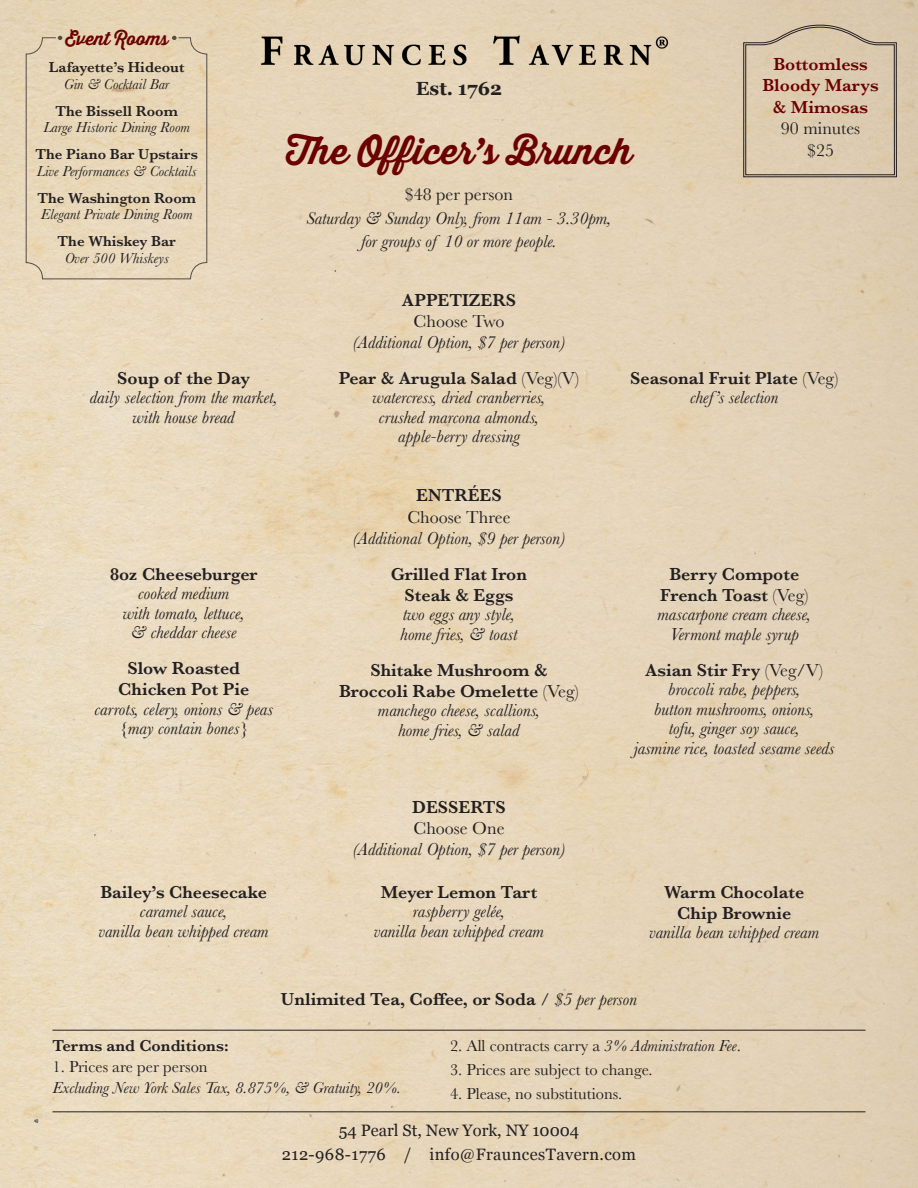
<style>
.page{position:relative;width:918px;height:1188px;background:#fff}
.page>*{position:absolute;margin:0;border:0;box-sizing:border-box;transform-origin:0 0}
.t1{font:700 36px "Thirsty Script";color:#6b0101}
.t2{font:700 19.05px "Georgia";color:#231f20}
.t3{font:italic 18px/21px "Baskerville";color:#231f20;text-align:center}
.t4{font:600 18px "Baskerville";color:#231f20}
.t5{font:18px "Baskerville";color:#231f20}
.t6{font:600 18px "Baskerville";color:#6b0101}
.t7{font:700 18px "Thirsty Script";color:#6b0101}
.t8{font:16.5px "Baskerville";color:#231f20}
.t9{font:italic 16.5px "Baskerville";color:#231f20}
.t10{font:16.5px "Georgia";letter-spacing:.025em;color:#231f20}
.t11{font:16.5px "Georgia";color:#231f20}
.t12{font:600 16.5px "Baskerville";color:#231f20}
.t13{font:italic 15px "Baskerville";color:#231f20}
.t14{font:600 15px "Baskerville";color:#231f20}
.s1{font-style:normal}
.s2{font-weight:400}
.s3{font-weight:400;font-style:italic}
.s4{font-style:italic}
</style>
<div class="page">
<img style="left:0;top:0;width:918px;height:1188px">
<hr style="left:52px;top:1030px;width:814px;height:1px;background:#231f20">
<hr style="left:52px;top:1111px;width:814px;height:1px;background:#231f20">
<img style="left:227px;top:25px;width:464px;height:48px">
<div style="left:743px;top:25px;width:154px;height:791px;background:#e1d0b5"></div>
<svg style="left:745px;top:27px;width:150px;height:148px"></svg>
<div style="left:26px;top:37px;width:181px;height:242px;border:1px solid #544b45;border-radius:16px"></div>
<svg style="left:58px;top:36px;width:4px;height:4px"></svg>
<svg style="left:172px;top:36px;width:5px;height:4px"></svg>
<p class="t7" style="left:65px;top:25px;width:105px">Event Rooms</p>
<p class="t14" style="left:49px;top:57px;width:137px">Lafayette’s Hideout</p>
<p class="t13" style="left:64px;top:74px;width:107px">Gin &amp; Cocktail Bar</p>
<p class="t14" style="left:56px;top:100px;width:124px">The Bissell Room</p>
<p class="t13" style="left:43px;top:117px;width:148px">Large Historic Dining Room</p>
<p class="t14" style="left:35px;top:144px;width:164px">The Piano Bar Upstairs</p>
<p class="t13" style="left:37px;top:161px;width:161px">Live Performances &amp; Cocktails</p>
<p class="t14" style="left:37px;top:187px;width:160px">The Washington Room</p>
<p class="t13" style="left:41px;top:204px;width:153px">Elegant Private Dining Room</p>
<p class="t14" style="left:58px;top:231px;width:120px">The Whiskey Bar</p>
<p class="t13" style="left:65px;top:248px;width:105px">Over 500 Whiskeys</p>
<p class="t2" style="left:416px;top:74px;width:88px">Est. 1762</p>
<p class="t1" style="left:286px;top:125px;width:348px">The Officer’s Brunch</p>
<p class="t5" style="left:405px;top:183px;width:110px">$48 per person</p>
<p class="t3" style="left:306px;top:208px;width:307px">Saturday &amp; Sunday Only, from 11am - 3.30pm,</p>
<p class="t3" style="left:361px;top:231px;width:197px">for groups of 10 or more people.</p>
<p class="t6" style="left:773px;top:51px;width:96px">Bottomless</p>
<p class="t6" style="left:762px;top:73px;width:118px">Bloody Marys</p>
<p class="t6" style="left:773px;top:94px;width:97px">&amp; Mimosas</p>
<p class="t5" style="left:781px;top:117px;width:81px">90 minutes</p>
<p class="t5" style="left:807px;top:139px;width:28px">$25</p>
<p class="t4" style="left:117px;top:365px;width:134px">Soup of the Day</p>
<p class="t3" style="left:90px;top:388px;width:190px;line-height:19.5px">daily selection from the market, with house bread</p>
<p class="t4" style="left:402px;top:287px;width:116px">APPETIZERS</p>
<p class="t3" style="left:352px;top:311px;width:215px"><span class="s1">Choose Two<br></span>(Additional Option, $7 per person)</p>
<p class="t4" style="left:339px;top:365px;width:242px">Pear &amp; Arugula Salad <span class="s2">(Veg)(V)</span></p>
<p class="t3" style="left:373px;top:387px;width:174px">watercress, dried cranberries,</p>
<p class="t3" style="left:379px;top:406px;width:162px">crushed marcona almonds,</p>
<p class="t3" style="left:398px;top:426px;width:123px">apple-berry dressing</p>
<p class="t4" style="left:630px;top:365px;width:210px">Seasonal Fruit Plate <span class="s2">(Veg)</span></p>
<p class="t3" style="left:690px;top:387px;width:90px">chef’s selection</p>
<p class="t4" style="left:110px;top:561px;width:149px">8oz Cheeseburger</p>
<p class="t3" style="left:138px;top:583px;width:93px">cooked medium</p>
<p class="t3" style="left:123px;top:602px;width:124px">with tomato, lettuce,</p>
<p class="t3" style="left:131px;top:622px;width:107px">&amp; cheddar cheese</p>
<p class="t4" style="left:127px;top:656px;width:114px">Slow Roasted</p>
<p class="t4" style="left:118px;top:677px;width:132px">Chicken Pot Pie</p>
<p class="t3" style="left:95px;top:698px;width:180px">carrots, celery, onions &amp; peas</p>
<p class="t3" style="left:119px;top:718px;width:130px">{may contain bones}</p>
<p class="t4" style="left:416px;top:483px;width:87px">ENTRÉES</p>
<p class="t5" style="left:407px;top:505px;width:105px">Choose Three</p>
<p class="t3" style="left:352px;top:527px;width:215px">(Additional Option, $9 per person)</p>
<p class="t4" style="left:391px;top:561px;width:138px">Grilled Flat Iron</p>
<p class="t4" style="left:405px;top:582px;width:110px">Steak &amp; Eggs</p>
<p class="t3" style="left:403px;top:604px;width:114px">two eggs any style,</p>
<p class="t3" style="left:401px;top:623px;width:118px">home fries, &amp; toast</p>
<p class="t4" style="left:370px;top:657px;width:179px">Shitake Mushroom &amp;</p>
<p class="t4" style="left:339px;top:678px;width:241px">Broccoli Rabe Omelette <span class="s2">(Veg)</span></p>
<p class="t3" style="left:378px;top:700px;width:164px">manchego cheese, scallions,</p>
<p class="t3" style="left:398px;top:719px;width:123px">home fries, &amp; salad</p>
<p class="t4" style="left:669px;top:561px;width:131px">Berry Compote</p>
<p class="t4" style="left:660px;top:582px;width:150px">French Toast <span class="s2">(Veg)</span></p>
<p class="t3" style="left:657px;top:604px;width:155px">mascarpone cream cheese,</p>
<p class="t3" style="left:670px;top:623px;width:131px">Vermont maple syrup</p>
<p class="t4" style="left:645px;top:657px;width:180px">Asian Stir Fry <span class="s2">(Veg/V)</span></p>
<p class="t3" style="left:668px;top:679px;width:134px">broccoli rabe, peppers,</p>
<p class="t3" style="left:654px;top:698px;width:162px">button mushrooms, onions,</p>
<p class="t3" style="left:669px;top:718px;width:133px">tofu, ginger soy sauce,</p>
<p class="t3" style="left:634px;top:737px;width:202px">jasmine rice, toasted sesame seeds</p>
<p class="t4" style="left:100px;top:879px;width:168px">Bailey’s Cheesecake</p>
<p class="t3" style="left:140px;top:901px;width:89px">caramel sauce,</p>
<p class="t3" style="left:99px;top:921px;width:171px">vanilla bean whipped cream</p>
<p class="t4" style="left:412px;top:794px;width:95px">DESSERTS</p>
<p class="t5" style="left:413px;top:817px;width:93px">Choose One</p>
<p class="t3" style="left:352px;top:839px;width:215px">(Additional Option, $7 per person)</p>
<p class="t4" style="left:381px;top:879px;width:158px">Meyer Lemon Tart</p>
<p class="t3" style="left:413px;top:901px;width:94px">raspberry gelée,</p>
<p class="t3" style="left:374px;top:921px;width:171px">vanilla bean whipped cream</p>
<p class="t4" style="left:664px;top:879px;width:142px">Warm Chocolate</p>
<p class="t4" style="left:677px;top:900px;width:116px">Chip Brownie</p>
<p class="t3" style="left:649px;top:922px;width:171px">vanilla bean whipped cream</p>
<p class="t4" style="left:281px;top:987px;width:358px">Unlimited Tea, Coffee, or Soda <span class="s2">/</span> <span class="s3">$5 per person</span></p>
<p class="t12" style="left:52px;top:1035px;width:178px">Terms and Conditions:</p>
<p class="t8" style="left:52px;top:1057px;width:157px">1. Prices are per person</p>
<p class="t9" style="left:52px;top:1077px;width:350px">Excluding New York Sales Tax, 8.875%, &amp; Gratuity, 20%.</p>
<p class="t8" style="left:450px;top:1036px;width:292px">2. All contracts carry a <span class="s4">3% Administration Fee</span>.</p>
<p class="t8" style="left:450px;top:1060px;width:204px">3. Prices are subject to change.</p>
<p class="t8" style="left:450px;top:1084px;width:174px">4. Please, no substitutions.</p>
<p class="t11" style="left:339px;top:1118px;width:242px">54 Pearl St, New York, NY 10004</p>
<p class="t10" style="left:282px;top:1142px;width:356px">212-968-1776 / info@FrauncesTavern.com</p>
</div>
